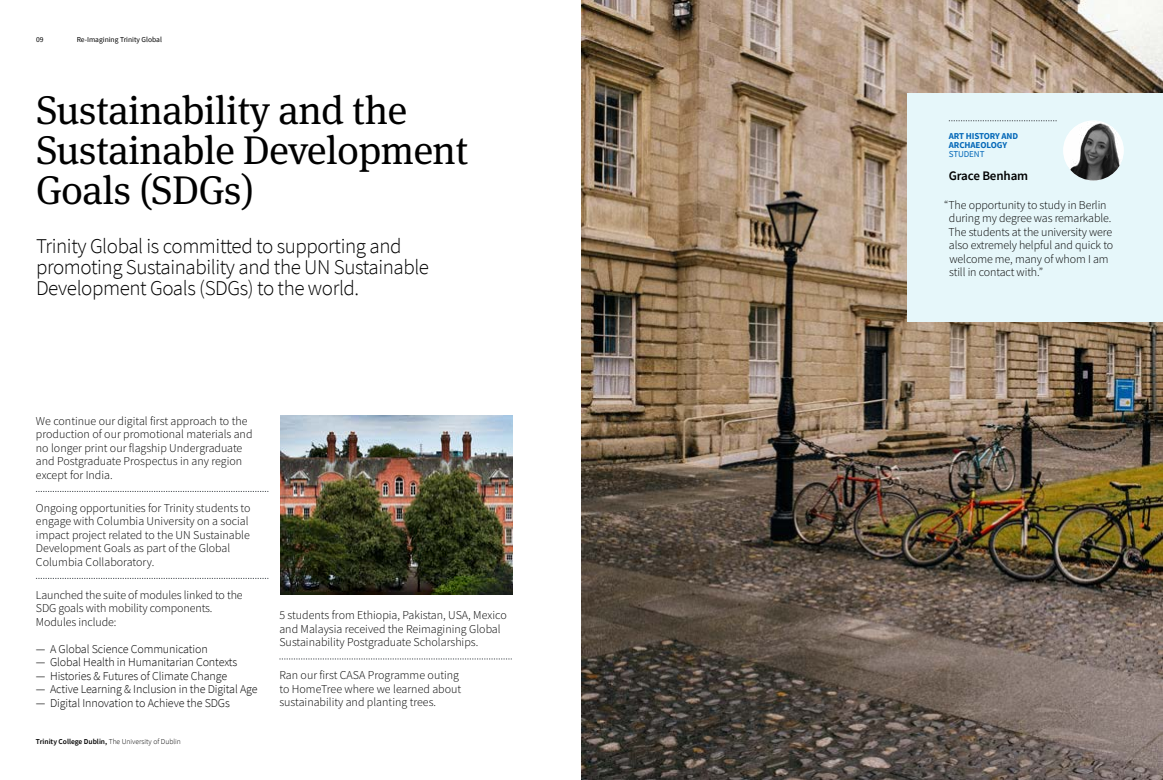
<style>
.page{position:relative;width:1163px;height:780px;background:#fff}
.page>*{position:absolute;margin:0;border:0;box-sizing:border-box;transform-origin:0 0}
.t1{font:40px/40px "Meta Serif Pro";letter-spacing:-.01em;color:#000}
.t2{font:300 21px/21px "Source Sans Pro";letter-spacing:-.02em;color:#000}
.t3{font:600 13px "Source Sans Pro";letter-spacing:-.01em;color:#000}
.t4{font:12px/13.5px "Source Sans Variable";color:#000}
.t5{font:300 12px "Source Sans Pro";letter-spacing:-.01em;color:#000}
.t6{font:700 9px/9px "Source Sans Pro";letter-spacing:-.01em;color:#0569b9}
.t7{font:9px "Source Sans Pro";letter-spacing:-.01em;color:#0569b9}
.t8{font:600 7.5px "Source Sans Pro";color:#000}
.t9{font:7.5px "Source Sans Pro";color:#000}
.s1{font-weight:300}
</style>
<div class="page">
<svg style="left:279px;top:658px;width:233px;height:1px"></svg>
<svg style="left:36px;top:491px;width:232px;height:1px"></svg>
<svg style="left:36px;top:578px;width:232px;height:1px"></svg>
<img style="left:581px;top:0;width:581px;height:780px">
<img style="left:280px;top:416px;width:233px;height:178px">
<div style="left:907px;top:93px;width:255px;height:228px;background:#e6f7fa"></div>
<svg style="left:949px;top:121px;width:107px;height:1px"></svg>
<img style="left:1063px;top:120px;width:60px;height:60px">
<p class="t9" style="left:36px;top:35px;width:9px">09</p>
<p class="t9" style="left:77px;top:35px;width:87px">Re-Imagining Trinity Global</p>
<h1 class="t1" style="left:36px;top:88px;width:434px">Sustainability and the<br>Sustainable Development<br>Goals (SDGs)</h1>
<h2 class="t2" style="left:36px;top:235px;width:394px">Trinity Global is committed to supporting and promoting Sustainability and the UN Sustainable<br>Development Goals (SDGs) to the world.</h2>
<p class="t4" style="left:36px;top:414px;width:218px">We continue our digital first approach to the production of our promotional materials and no longer print our flagship Undergraduate and Postgraduate Prospectus in any region except for India.</p>
<p class="t4" style="left:36px;top:501px;width:216px">Ongoing opportunities for Trinity students to engage with Columbia University on a social impact project related to the UN Sustainable Development Goals as part of the Global Columbia Collaboratory.</p>
<p class="t4" style="left:36px;top:588px;width:208px">Launched the suite of modules linked to the<br>SDG goals with mobility components.<br>Modules include:</p>
<p class="t5" style="left:36px;top:641px;width:173px">— A Global Science Communication</p>
<p class="t5" style="left:36px;top:655px;width:203px">— Global Health in Humanitarian Contexts</p>
<p class="t5" style="left:36px;top:668px;width:193px">— Histories &amp; Futures of Climate Change</p>
<p class="t5" style="left:36px;top:682px;width:223px">— Active Learning &amp; Inclusion in the Digital Age</p>
<p class="t5" style="left:36px;top:695px;width:195px">— Digital Innovation to Achieve the SDGs</p>
<p class="t8" style="left:36px;top:737px;width:146px">Trinity College Dublin, <span class="s1">The University of Dublin</span></p>
<p class="t4" style="left:279px;top:608px;width:229px">5 students from Ethiopia, Pakistan, USA, Mexico and Malaysia received the Reimagining Global<br>Sustainability Postgraduate Scholarships.</p>
<p class="t4" style="left:279px;top:668px;width:183px">Ran our first CASA Programme outing to HomeTree where we learned about sustainability and planting trees.</p>
<p class="t6" style="left:948px;top:131px;width:71px">ART HISTORY AND<br>ARCHAEOLOGY</p>
<p class="t7" style="left:948px;top:148px;width:37px">STUDENT</p>
<p class="t3" style="left:948px;top:167px;width:81px">Grace Benham</p>
<p class="t4" style="left:948px;top:198px;width:166px;text-indent:-4px">“The opportunity to study in Berlin during my degree was remarkable.<br>The students at the university were also extremely helpful and quick to welcome me, many of whom I am still in contact with.”</p>
</div>
